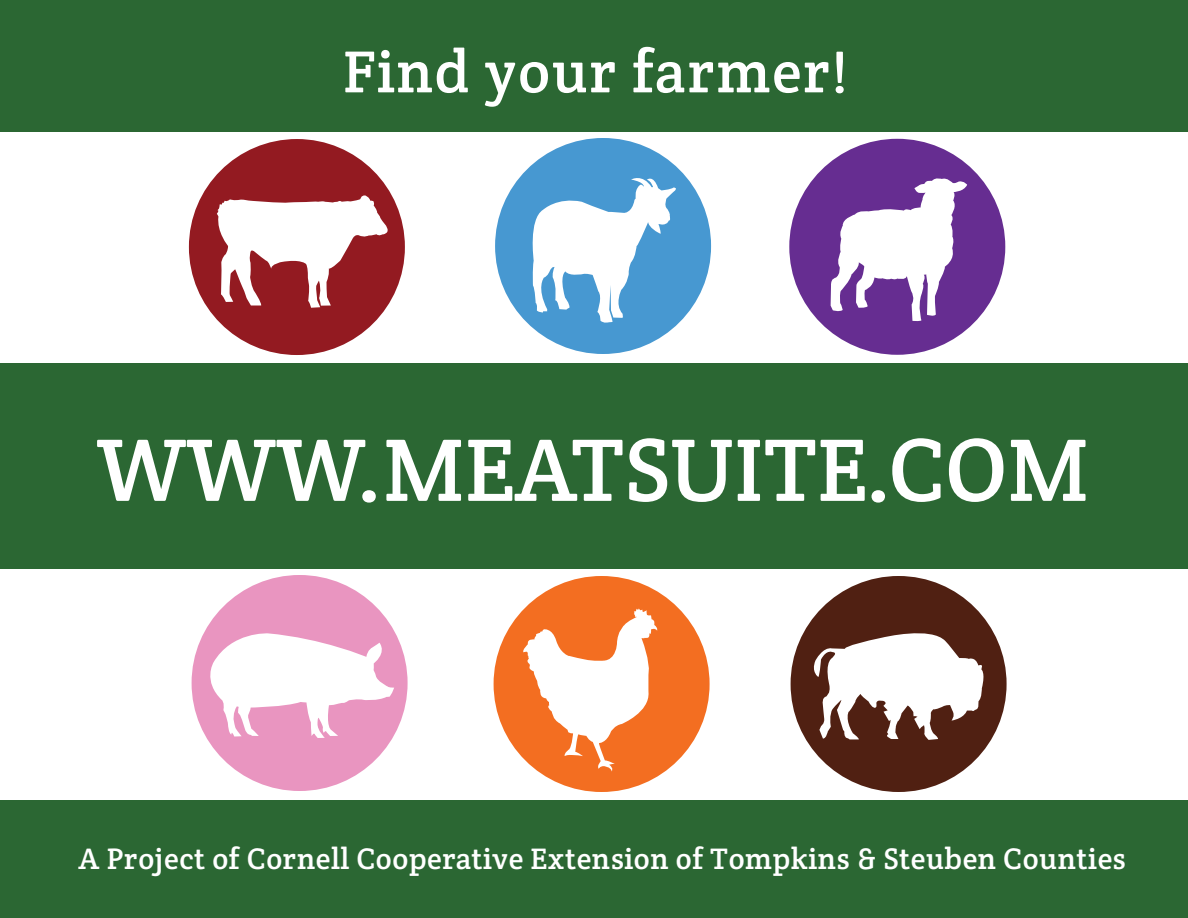
<style>
.page{position:relative;width:1188px;height:918px;background:#2b6733}
.page>*{position:absolute;margin:0;border:0;box-sizing:border-box;transform-origin:0 0}
.t1{font:90px "Crete Round";color:#fff}
.t2{font:60px "Crete Round";letter-spacing:.03em;color:#fff}
.t3{font:30px "Crete Round";letter-spacing:.02em;color:#fff}
</style>
<div class="page">
<div style="left:0;top:569px;width:1188px;height:231px;background:#fff"></div>
<div style="left:0;top:132px;width:1188px;height:231px;background:#fff"></div>
<div style="left:495px;top:138px;width:216px;height:216px;background:#4798d1;border-radius:50%"></div>
<svg style="left:528px;top:178px;width:151px;height:146px"></svg>
<div style="left:789px;top:139px;width:216px;height:216px;background:#662d91;border-radius:50%"></div>
<svg style="left:831px;top:178px;width:136px;height:144px"></svg>
<div style="left:189px;top:139px;width:216px;height:216px;background:#931a21;border-radius:50%"></div>
<svg style="left:217px;top:195px;width:172px;height:113px"></svg>
<div style="left:192px;top:575px;width:216px;height:216px;background:#e995c0;border-radius:50%"></div>
<svg style="left:202px;top:631px;width:192px;height:107px"></svg>
<div style="left:494px;top:576px;width:216px;height:216px;background:#f36e21;border-radius:50%"></div>
<svg style="left:522px;top:608px;width:136px;height:163px"></svg>
<div style="left:791px;top:576px;width:216px;height:216px;background:#502012;border-radius:50%"></div>
<svg style="left:813px;top:633px;width:171px;height:107px"></svg>
<h2 class="t2" style="left:343px;top:33px;width:506px">Find your farmer!</h2>
<h1 class="t1" style="left:97px;top:412px;width:994px">WWW.MEATSUITE.COM</h1>
<p class="t3" style="left:79px;top:840px;width:1049px">A Project of Cornell Cooperative Extension of Tompkins &amp; Steuben Counties</p>
</div>
